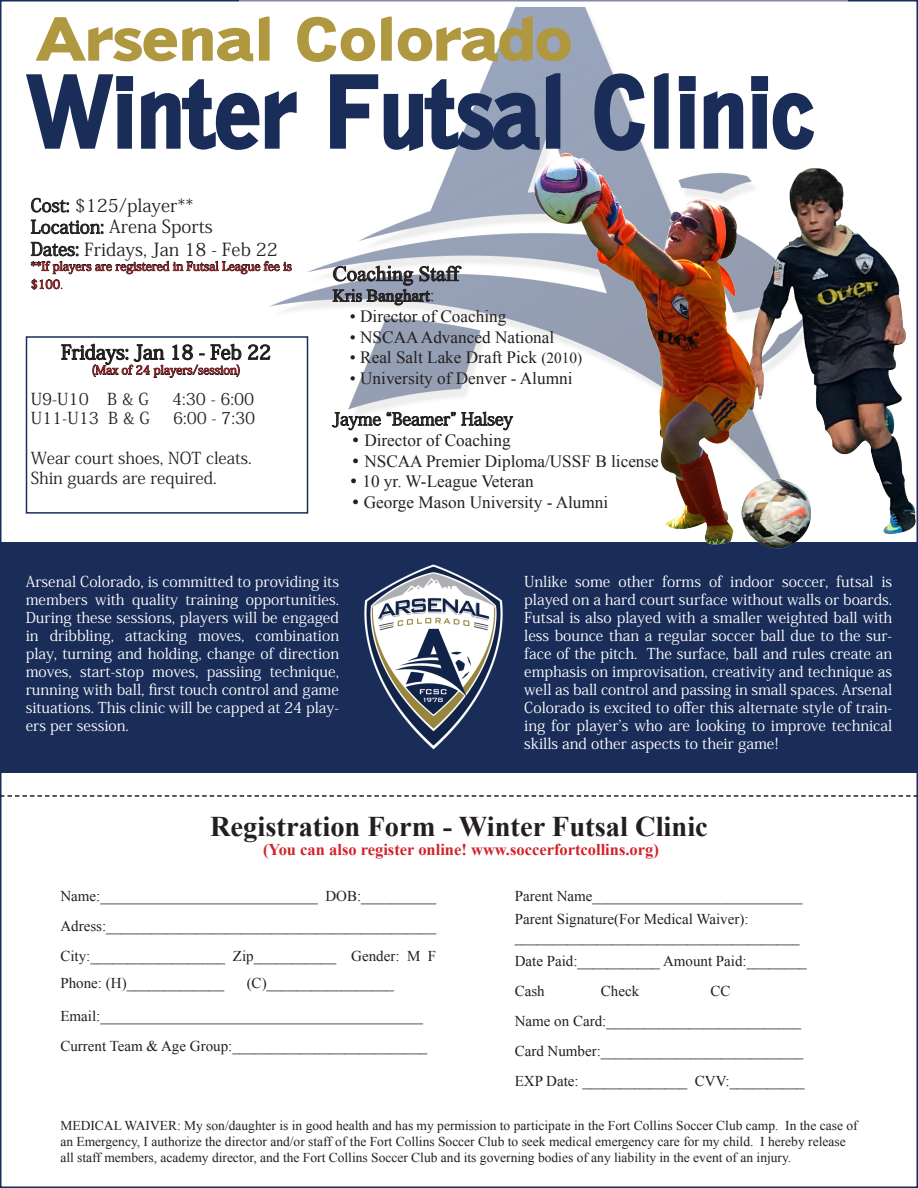
<style>
.page{position:relative;width:918px;height:1188px;background:#fff}
.page>*{position:absolute;margin:0;border:0;box-sizing:border-box;transform-origin:0 0}
.t1{font:700 93px "Bell Gothic Std";color:#192d58}
.t2{font:700 53.55px "Bell Gothic Std";color:#af9840;scale:1.37 1}
.t3{font:700 28.5px "Times New Roman";color:#231f20}
.t4{font:21px "Times New Roman";color:#231f20}
.t5{font:19.5px "Koz Min Pro";color:#231f20}
.t6{font:18px "Koz Min Pro";color:#231f20}
.t7{font:17.25px "Times New Roman";color:#231f20}
.t8{font:17.25px "Koz Min Pro";color:#231f20}
.t9{font:16.5px/19.8px "Koz Min Pro";color:#231f20}
.t10{font:700 16.5px "Times New Roman";color:#d1232a}
.t11{font:15px/18px "Koz Min Pro";color:#fff;text-align:justify}
.t12{font:15px "Times New Roman";color:#231f20}
.t13{font:13.5px/16.2px "Times New Roman";color:#231f20}
.t14{font:12px/18px "Koz Min Pro";color:#d1232a}
.s1{font-size:15px;color:#231f20}
.s2{font-size:15.3px}
.s3{font-family:"Koz Min Pro"}
</style>
<div class="page">
<img style="left:0;top:0;width:918px;height:1188px">
<img style="left:406px;top:0;width:512px;height:633px">
<p class="t2" style="left:36px;top:7px;width:393px">Arsenal Colorado</p>
<p class="t1" style="left:26px;top:56px;width:790px">Winter Futsal Clinic</p>
<p class="t6" style="left:31px;top:193px;width:165px">Cost: $125/player**</p>
<p class="t6" style="left:31px;top:214px;width:184px">Location: Arena Sports</p>
<p class="t6" style="left:31px;top:236px;width:249px">Dates: Fridays, Jan 18 - Feb 22</p>
<p class="t14" style="left:31px;top:257px;width:263px">**If players are registered in Futsal League fee is $100<span class="s1">.</span></p>
<p class="t5" style="left:61px;top:338px;width:211px">Fridays: Jan 18 - Feb 22</p>
<p class="t14" style="left:91px;top:360px;width:151px">(Max of 24 players/session)</p>
<p class="t9" style="left:31px;top:388px;width:120px">U9-U10 B &amp; G</p>
<p class="t9" style="left:172px;top:388px;width:84px">4:30 - 6:00</p>
<p class="t9" style="left:31px;top:408px;width:121px">U11-U13 B &amp; G</p>
<p class="t9" style="left:173px;top:408px;width:84px">6:00 - 7:30</p>
<p class="t9" style="left:31px;top:447px;width:223px">Wear court shoes, NOT cleats.<br>Shin guards are required.</p>
<p class="t4" style="left:333px;top:260px;width:128px">Coaching Staff</p>
<p class="t7" style="left:333px;top:284px;width:103px">Kris Banghart:</p>
<p class="t7" style="left:350px;top:305px;width:158px">• Director of Coaching</p>
<p class="t7" style="left:350px;top:325px;width:206px">• NSCAA Advanced National</p>
<p class="t7" style="left:350px;top:346px;width:234px">• Real Salt Lake Draft Pick <span class="s2">(2010)</span></p>
<p class="t7" style="left:350px;top:367px;width:224px">• University of Denver - Alumni</p>
<p class="t8" style="left:333px;top:407px;width:182px">Jayme “Beamer” Halsey</p>
<p class="t7" style="left:352px;top:429px;width:160px"><span class="s3">•</span> Director of Coaching</p>
<p class="t7" style="left:352px;top:449px;width:309px"><span class="s3">•</span> NSCAA Premier Diploma/USSF B license</p>
<p class="t7" style="left:350px;top:470px;width:186px"><span class="s3">•</span> 10 yr. W-League Veteran</p>
<p class="t7" style="left:352px;top:491px;width:258px"><span class="s3">•</span> George Mason University - Alumni</p>
<p class="t11" style="left:26px;top:572px;width:315px">Arsenal Colorado, is committed to providing its members with quality training opportunities.<br>During these sessions, players will be engaged in dribbling, attacking moves, combination play, turning and holding, change of direction moves, start-stop moves, passiing technique, running with ball, first touch control and game situations. This clinic will be capped at 24 play&shy;ers per session.</p>
<p class="t11" style="left:524px;top:572px;width:369px">Unlike some other forms of indoor soccer, futsal is played on a hard court surface without walls or boards.<br>Futsal is also played with a smaller weighted ball with less bounce than a regular soccer ball due to the sur&shy;face of the pitch. The surface, ball and rules create an emphasis on improvisation, creativity and technique as well as ball control and passing in small spaces. Arsenal Colorado is excited to offer this alternate style of train&shy;ing for player’s who are looking to improve technical skills and other aspects to their game!</p>
<p class="t3" style="left:210px;top:806px;width:499px">Registration Form - Winter Futsal Clinic</p>
<p class="t10" style="left:263px;top:839px;width:397px">(You can also register online! www.soccerfortcollins.org)</p>
<p class="t12" style="left:60px;top:886px;width:377px">Name:_____________________________ DOB:__________</p>
<p class="t12" style="left:60px;top:916px;width:377px">Adress:____________________________________________</p>
<p class="t12" style="left:60px;top:946px;width:377px">City:__________________ Zip___________ Gender: M F</p>
<p class="t12" style="left:60px;top:973px;width:165px">Phone: (H)_____________</p>
<p class="t12" style="left:247px;top:973px;width:149px">(C)_________________</p>
<p class="t12" style="left:60px;top:1006px;width:364px">Email:___________________________________________</p>
<p class="t12" style="left:60px;top:1036px;width:368px">Current Team &amp; Age Group:__________________________</p>
<p class="t12" style="left:515px;top:886px;width:289px">Parent Name____________________________</p>
<p class="t12" style="left:515px;top:909px;width:235px">Parent Signature(For Medical Waiver):</p>
<p class="t12" style="left:515px;top:927px;width:287px">______________________________________</p>
<p class="t12" style="left:515px;top:951px;width:294px">Date Paid:___________ Amount Paid:________</p>
<p class="t12" style="left:515px;top:981px;width:31px">Cash</p>
<p class="t12" style="left:601px;top:981px;width:40px">Check</p>
<p class="t12" style="left:710px;top:981px;width:22px">CC</p>
<p class="t12" style="left:515px;top:1011px;width:288px">Name on Card:__________________________</p>
<p class="t12" style="left:515px;top:1041px;width:290px">Card Number:___________________________</p>
<p class="t12" style="left:515px;top:1071px;width:291px">EXP Date: ______________ CVV:__________</p>
<p class="t13" style="left:60px;top:1117px;width:799px">MEDICAL WAIVER: My son/daughter is in good health and has my permission to participate in the Fort Collins Soccer Club camp. In the case of an Emergency, I authorize the director and/or staff of the Fort Collins Soccer Club to seek medical emergency care for my child. I hereby release all staff members, academy director, and the Fort Collins Soccer Club and its governing bodies of any liability in the event of an injury.</p>
</div>
